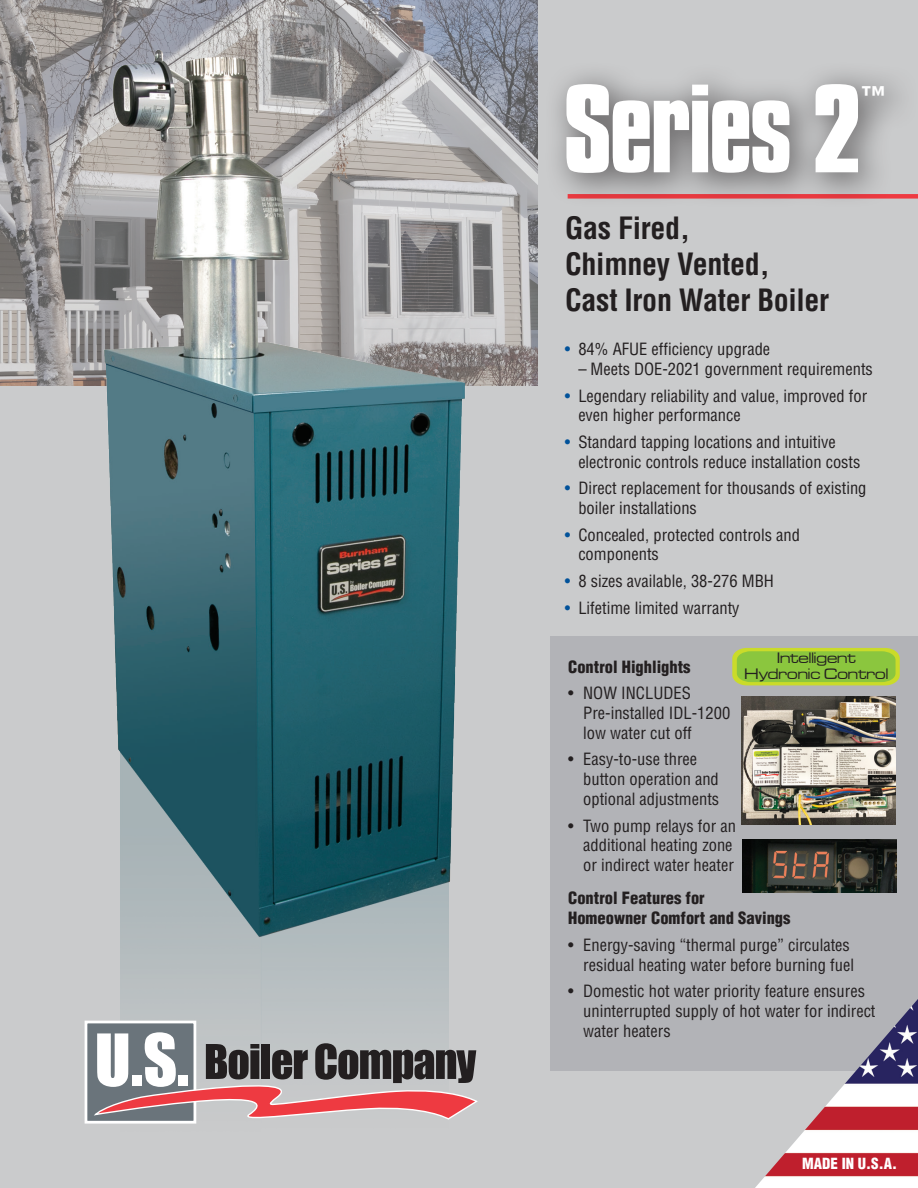
<style>
.page{position:relative;width:918px;height:1188px;background:#cacbcc}
.page>*{position:absolute;margin:0;border:0;box-sizing:border-box;transform-origin:0 0}
.t1{font:700 108px "Compacta BT";letter-spacing:-.025em;color:#fff}
.t2{font:700 36px "Compacta BT";color:#fff}
.t3{font:700 condensed 30px "Helvetica LT Std";letter-spacing:-.01em;color:#231f20}
.t4{font:condensed 16.5px/19.8px "Helvetica LT Std";color:#231f20}
.t5{font:900 condensed 16.5px/19.8px "Helvetica LT Std";color:#231f20}
.t6{font:15.75px/15.1px "Microgramma D Medi Exte";color:#231f20;text-align:center}
.t7{font:900 condensed 15px "Helvetica LT Std";color:#fff}
.s1{color:#01529a}
</style>
<div class="page">
<div style="left:544px;top:61px;width:374px;height:148px;background:#231f20;opacity:.55"></div>
<img style="left:0;top:0;width:538px;height:40px">
<img style="left:0;top:40px;width:594px;height:1084px">
<div style="left:551px;top:636px;width:367px;height:434px;background:#b2b3b7"></div>
<img style="left:742px;top:697px;width:154px;height:128px">
<svg style="left:732px;top:648px;width:168px;height:37px;background:#98c93c"></svg>
<img style="left:743px;top:839px;width:153px;height:53px">
<img style="left:755px;top:999px;width:163px;height:189px">
<div style="left:86px;top:1022px;width:109px;height:100px;background:#6a747b"></div>
<div style="left:85px;top:1021px;width:111px;height:103px;border:3px solid #fff"></div>
<svg style="left:94px;top:1032px;width:384px;height:92px"></svg>
<div style="left:179px;top:1075px;width:9px;height:11px;background:#fff"></div>
<p class="t1" style="left:563px;top:64px;width:300px">SERIES 2</p>
<p class="t2" style="left:858px;top:76px;width:31px">™</p>
<p class="t3" style="left:565px;top:209px;width:126px">Gas Fired,</p>
<p class="t3" style="left:565px;top:245px;width:206px">Chimney Vented,</p>
<p class="t3" style="left:565px;top:281px;width:265px">Cast Iron Water Boiler</p>
<p class="t4" style="left:565px;top:339px;width:207px"><span class="s1">•</span> 84% AFUE efficiency upgrade</p>
<p class="t4" style="left:578px;top:359px;width:296px">– Meets DOE-2021 government requirements</p>
<p class="t4" style="left:578px;top:386px;width:290px;text-indent:-13px"><span class="s1">•</span> Legendary reliability and value, improved for even higher performance</p>
<p class="t4" style="left:578px;top:432px;width:284px;text-indent:-13px"><span class="s1">•</span> Standard tapping locations and intuitive electronic controls reduce installation costs</p>
<p class="t4" style="left:578px;top:478px;width:290px;text-indent:-13px"><span class="s1">•</span> Direct replacement for thousands of existing boiler installations</p>
<p class="t4" style="left:578px;top:525px;width:223px;text-indent:-13px"><span class="s1">•</span> Concealed, protected controls and components</p>
<p class="t4" style="left:565px;top:571px;width:211px"><span class="s1">•</span> 8 sizes available, 38-276 MBH</p>
<p class="t4" style="left:565px;top:598px;width:176px"><span class="s1">•</span> Lifetime limited warranty</p>
<p class="t6" style="left:745px;top:650px;width:145px">Intelligent<br>Hydronic Control</p>
<p class="t5" style="left:568px;top:657px;width:124px">Control Highlights</p>
<p class="t4" style="left:568px;top:683px;width:124px">• NOW INCLUDES</p>
<p class="t4" style="left:583px;top:703px;width:149px">Pre-installed IDL-1200 low water cut off</p>
<p class="t4" style="left:583px;top:749px;width:138px;text-indent:-15px">• Easy-to-use three button operation and optional adjustments</p>
<p class="t4" style="left:583px;top:816px;width:154px;text-indent:-15px">• Two pump relays for an additional heating zone or indirect water heater</p>
<p class="t5" style="left:568px;top:888px;width:224px">Control Features for<br>Homeowner Comfort and Savings</p>
<p class="t4" style="left:568px;top:935px;width:287px;text-align:right">• Energy-saving “thermal purge” circulates residual heating water before burning fuel</p>
<p class="t4" style="left:583px;top:981px;width:294px;text-indent:-15px">• Domestic hot water priority feature ensures uninterrupted supply of hot water for indirect water heaters</p>
<p class="t7" style="left:802px;top:1154px;width:97px">MADE IN U.S.A.</p>
</div>
